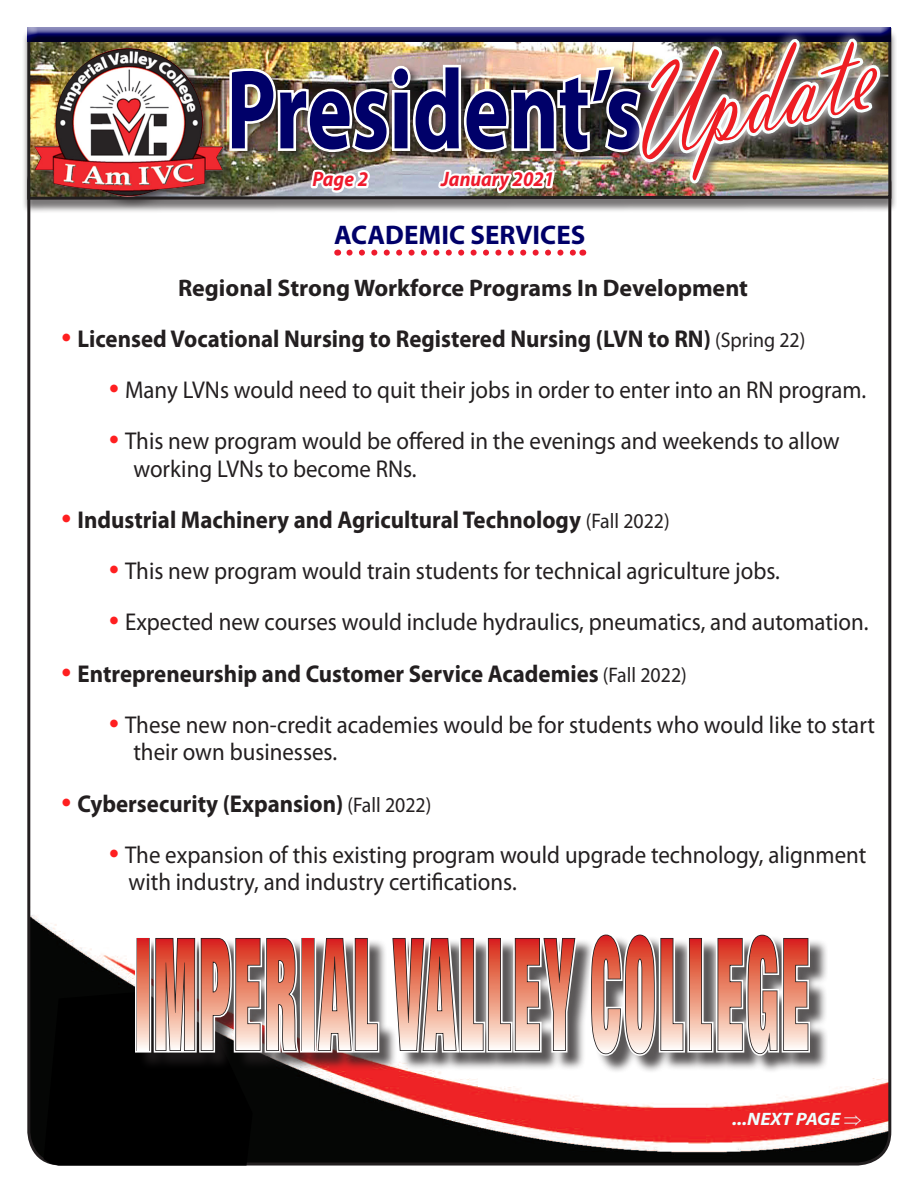
<style>
.page{position:relative;width:918px;height:1188px;background:#fff}
.page>*{position:absolute;margin:0;border:0;box-sizing:border-box;transform-origin:0 0}
.t1{font:136.65px "Vladimir Script";color:#ee1d23;scale:.78 1}
.t2{font:700 114px "Myriad Pro";color:#000069;scale:.75 1}
.t3{font:700 27px "Myriad Pro";color:#000069}
.t4{font:24.3px/27.6px "Myriad Pro";color:#231f20;scale:.94 1}
.t5{font:700 24.3px "Myriad Pro";color:#231f20;scale:.94 1}
.t6{font:700 24px "Myriad Pro";color:#231f20}
.t7{font:italic 700 21px "Myriad Pro";color:#ee1b2d;scale:.92 1}
.t8{font:italic 700 18px "Myriad Pro";color:#edffff;scale:1.09 1}
.s1{color:#ff1f20}
.s2{font-weight:400;font-size:21.15px}
</style>
<div class="page">
<img style="left:31px;top:915px;width:859px;height:247px">
<div style="left:25px;top:27px;width:867px;height:17px;background:#231f20;opacity:.75"></div>
<svg style="left:884px;top:27px;width:12px;height:179px;background:#7e7976"></svg>
<div style="left:31px;top:45px;width:203px;height:163px;background:#231f20;opacity:.75"></div>
<img style="left:34px;top:48px;width:190px;height:150px">
<img style="left:227px;top:27px;width:657px;height:229px">
<div style="left:137px;top:935px;width:691px;height:138px;background:#231f20;opacity:.75"></div>
<div style="left:300px;top:936px;width:16px;height:117px;border:5px solid #fff"></div>
<svg style="left:302px;top:938px;width:11px;height:113px"></svg>
<svg style="left:44px;top:934px;width:258px;height:232px;background:#4f3b37"></svg>
<svg style="left:302px;top:939px;width:11px;height:111px"></svg>
<svg style="left:313px;top:934px;width:69px;height:121px;background:#c39990"></svg>
<svg style="left:388px;top:934px;width:192px;height:121px"></svg>
<svg style="left:587px;top:933px;width:223px;height:123px"></svg>
<h1 class="t1" style="left:605px;top:42px;width:328px;rotate:-13deg">Update</h1>
<h2 class="t2" style="left:226px;top:36px;width:556px">President’s</h2>
<p class="t7" style="left:312px;top:165px;width:62px">Page 2</p>
<p class="t7" style="left:441px;top:165px;width:125px">January 2021</p>
<p class="t3" style="left:334px;top:217px;width:253px">ACADEMIC SERVICES</p>
<p class="t6" style="left:178px;top:272px;width:572px">Regional Strong Workforce Programs In Development</p>
<p class="t5" style="left:60px;top:323px;width:794px"><span class="s1">•</span> Licensed Vocational Nursing to Registered Nursing (LVN to RN) <span class="s2">(Spring 22)</span></p>
<p class="t4" style="left:108px;top:376px;width:808px"><span class="s1">•</span> Many LVNs would need to quit their jobs in order to enter into an RN program.</p>
<p class="t4" style="left:133px;top:427px;width:753px;text-indent:-25px"><span class="s1">•</span> This new program would be offered in the evenings and weekends to allow working LVNs to become RNs.</p>
<p class="t5" style="left:60px;top:504px;width:650px"><span class="s1">•</span> Industrial Machinery and Agricultural Technology <span class="s2">(Fall 2022)</span></p>
<p class="t4" style="left:108px;top:557px;width:716px"><span class="s1">•</span> This new program would train students for technical agriculture jobs.</p>
<p class="t4" style="left:108px;top:608px;width:811px"><span class="s1">•</span> Expected new courses would include hydraulics, pneumatics, and automation.</p>
<p class="t5" style="left:60px;top:658px;width:668px"><span class="s1">•</span> Entrepreneurship and Customer Service Academies <span class="s2">(Fall 2022)</span></p>
<p class="t4" style="left:133px;top:710px;width:790px;text-indent:-25px"><span class="s1">•</span> These new non-credit academies would be for students who would like to start their own businesses.</p>
<p class="t5" style="left:60px;top:788px;width:396px"><span class="s1">•</span> Cybersecurity (Expansion) <span class="s2">(Fall 2022)</span></p>
<p class="t4" style="left:129px;top:840px;width:786px;text-indent:-21px"><span class="s1">•</span> The expansion of this existing program would upgrade technology, alignment with industry, and industry certifications.</p>
<p class="t8" style="left:732px;top:1107px;width:121px">...NEXT PAGE ⇒</p>
</div>
